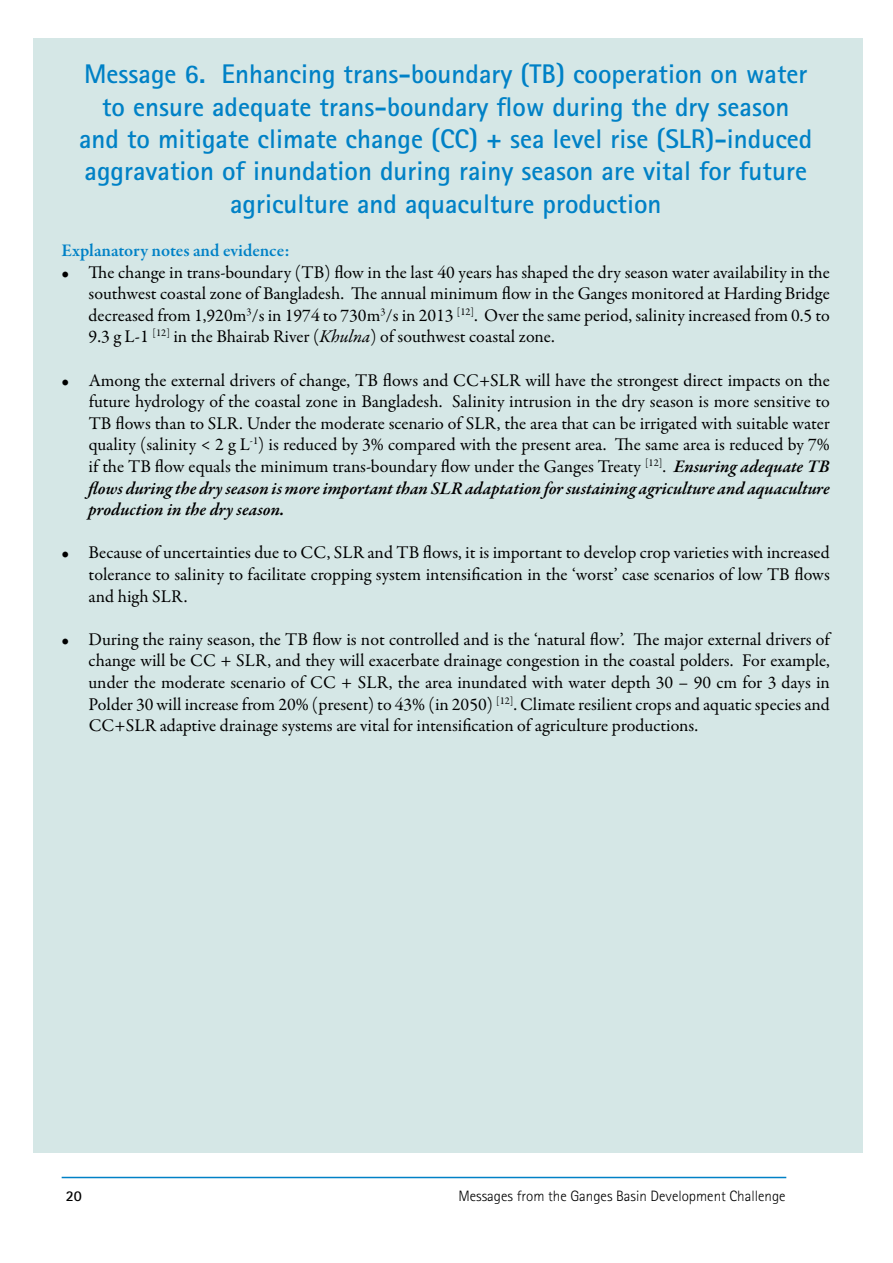
<style>
.page{position:relative;width:893px;height:1263px;background:#fff}
.page>*{position:absolute;margin:0;border:0;box-sizing:border-box;transform-origin:0 0}
.t1{font:700 27px/32.4px "Rotis Sans Serif Pro";color:#0081c6;text-align:center}
.t2{font:18px/21.6px "Garamond Premr Pro";letter-spacing:-.005em;color:#000;text-align:justify}
.t3{font:600 18px "Garamond Premr Pro";color:#0081c6}
.t4{font:300 15px "Rotis Sans Serif Pro";color:#000}
.t5{font:700 15px "Rotis Sans Serif Pro";color:#000}
.s1{font-style:italic}
.s2{font-weight:600;font-style:italic}
</style>
<div class="page">
<hr style="left:62px;top:1177px;width:724px;height:1px;background:#0081c6">
<div style="left:33px;top:38px;width:829px;height:1114px;background:#d5e7e6"></div>
<p class="t1" style="left:79px;top:58px;width:735px">Message 6. Enhancing trans-boundary (TB) cooperation on water to ensure adequate trans-boundary flow during the dry season and to mitigate climate change (CC) + sea level rise (SLR)-induced aggravation of inundation during rainy season are vital for future agriculture and aquaculture production</p>
<p class="t3" style="left:62px;top:239px;width:230px">Explanatory notes and evidence:</p>
<p class="t2" style="left:89px;top:262px;width:743px;text-indent:-27px">• The change in trans-boundary (TB) flow in the last 40 years has shaped the dry season water availability in the southwest coastal zone of Bangladesh. The annual minimum flow in the Ganges monitored at Harding Bridge decreased from 1,920m<sup>3</sup>/s in 1974 to 730m<sup>3</sup>/s in 2013 <sup>[12]</sup>. Over the same period, salinity increased from 0.5 to 9.3 g L-1 <sup>[12]</sup> in the Bhairab River (<span class="s1">Khulna</span>) of southwest coastal zone.</p>
<p class="t2" style="left:89px;top:370px;width:743px;text-indent:-27px">• Among the external drivers of change, TB flows and CC+SLR will have the strongest direct impacts on the future hydrology of the coastal zone in Bangladesh. Salinity intrusion in the dry season is more sensitive to TB flows than to SLR. Under the moderate scenario of SLR, the area that can be irrigated with suitable water quality (salinity &lt; 2 g L<sup>-1</sup>) is reduced by 3% compared with the present area. The same area is reduced by 7% if the TB flow equals the minimum trans-boundary flow under the Ganges Treaty <sup>[12]</sup>. <span class="s2">Ensuring adequate TB flows during the dry season is more important than SLR adaptation for sustaining agriculture and aquaculture production in the dry season.</span></p>
<p class="t2" style="left:89px;top:542px;width:743px;text-indent:-27px">• Because of uncertainties due to CC, SLR and TB flows, it is important to develop crop varieties with increased tolerance to salinity to facilitate cropping system intensification in the ‘worst’ case scenarios of low TB flows and high SLR.</p>
<p class="t2" style="left:89px;top:629px;width:743px;text-indent:-27px">• During the rainy season, the TB flow is not controlled and is the ‘natural flow’. The major external drivers of change will be CC + SLR, and they will exacerbate drainage congestion in the coastal polders. For example, under the moderate scenario of CC + SLR, the area inundated with water depth 30 – 90 cm for 3 days in Polder 30 will increase from 20% (present) to 43% (in 2050) <sup>[12]</sup>. Climate resilient crops and aquatic species and CC+SLR adaptive drainage systems are vital for intensification of agriculture productions.</p>
<p class="t5" style="left:66px;top:1186px;width:18px">20</p>
<p class="t4" style="left:458px;top:1187px;width:329px">Messages from the Ganges Basin Development Challenge</p>
</div>
